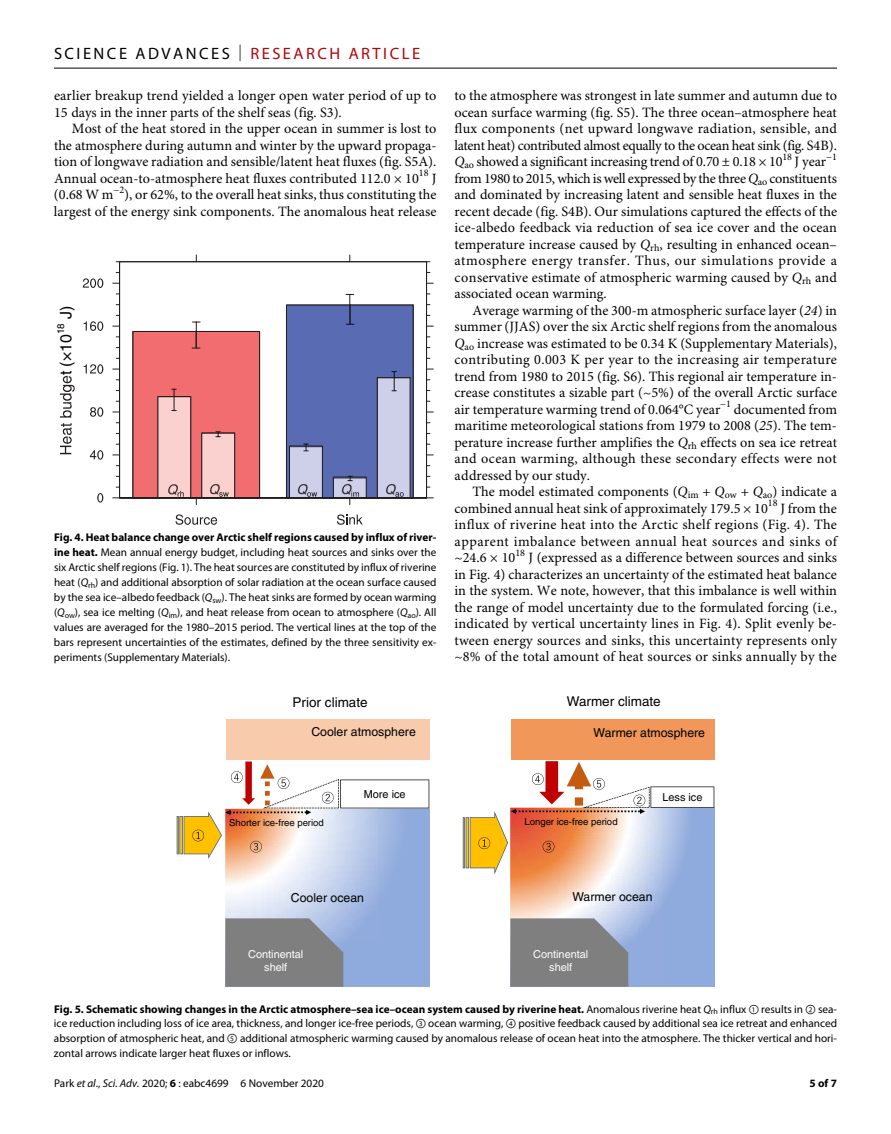
<style>
.page{position:relative;width:891px;height:1134px;background:#fff}
.page>*{position:absolute;margin:0;border:0;box-sizing:border-box;transform-origin:0 0}
.t1{font:16.5px "Myriad Pro";letter-spacing:.15em;color:#000}
.t2{font:15.9px "Helvetica";color:#000}
.t3{font:14.25px/16.5px "Minion Pro";letter-spacing:.005em;color:#000;text-align:justify}
.t4{font:13.5px "Helvetica";color:#000}
.t5{font:12.3px "Helvetica";color:#000}
.t6{font:11.25px/15px "Myriad Pro";color:#000;text-align:justify}
.t7{font:700 11.25px "Myriad Pro";color:#000}
.t8{font:10.95px/13px "Helvetica";color:#fff;text-align:center}
.t9{font:10.95px "Helvetica";color:#000}
.t10{font:9.75px "Helvetica";color:#000}
.t11{font:9.6px "Helvetica";color:#000}
.s1{font-weight:300}
.s2{color:#b10508}
.s3{font-weight:700}
.s4{font-style:italic}
</style>
<div class="page">
<hr style="left:54px;top:68px;width:783px;height:1px;background:#000">
<svg style="left:60px;top:376px;width:15px;height:78px"></svg>
<svg style="left:176px;top:514px;width:41px;height:11px"></svg>
<svg style="left:337px;top:514px;width:26px;height:11px"></svg>
<svg style="left:97px;top:493px;width:6px;height:10px"></svg>
<svg style="left:90px;top:450px;width:13px;height:10px"></svg>
<svg style="left:90px;top:407px;width:13px;height:10px"></svg>
<svg style="left:84px;top:364px;width:19px;height:10px"></svg>
<svg style="left:84px;top:321px;width:19px;height:10px"></svg>
<svg style="left:83px;top:278px;width:20px;height:10px"></svg>
<svg style="left:119px;top:261px;width:308px;height:238px"></svg>
<img style="left:510px;top:807px;width:205px;height:180px">
<svg style="left:510px;top:918px;width:118px;height:69px;background:#838587"></svg>
<div style="left:511px;top:719px;width:204px;height:41px;background:#f1975a"></div>
<svg style="left:225px;top:918px;width:118px;height:69px;background:#828487"></svg>
<div style="left:226px;top:719px;width:204px;height:41px;background:#f8cbad"></div>
<svg style="left:463px;top:761px;width:251px;height:114px"></svg>
<svg style="left:177px;top:762px;width:252px;height:97px"></svg>
<p class="t1" style="left:54px;top:40px;width:368px">SCIENCE ADVANCES <span class="s1">|</span> <span class="s2">RESEARCH ARTICLE</span></p>
<p class="t3" style="left:54px;top:89px;width:384px">earlier breakup trend yielded a longer open water period of up to<br>15 days in the inner parts of the shelf seas (fig. S3).</p>
<p class="t3" style="left:54px;top:122px;width:384px;text-indent:18px">Most of the heat stored in the upper ocean in summer is lost to the atmosphere during autumn and winter by the upward propaga&shy;tion of longwave radiation and sensible/latent heat fluxes (fig. S5A).<br>Annual ocean-to-atmosphere heat fluxes contributed 112.0 × 10<sup>18</sup> J (0.68 W m<sup>−2</sup>), or 62%, to the overall heat sinks, thus constituting the largest of the energy sink components. The anomalous heat release</p>
<p class="t2" style="left:57px;top:319px;width:15px;rotate:-90deg">J)</p>
<p class="t10" style="left:55px;top:334px;width:12px;rotate:-90deg">18</p>
<p class="t2" style="left:57px;top:375px;width:43px;rotate:-90deg">t (×10</p>
<p class="t6" style="left:54px;top:530px;width:384px"><span class="s3">Fig. 4. Heat balance change over Arctic shelf regions caused by influx of river&shy;ine heat.</span> Mean annual energy budget, including heat sources and sinks over the six Arctic shelf regions (Fig. 1). The heat sources are constituted by influx of riverine heat (<span class="s4">Q</span><sub>rh</sub>) and additional absorption of solar radiation at the ocean surface caused by the sea ice–albedo feedback (<span class="s4">Q</span><sub>sw</sub>). The heat sinks are formed by ocean warming (<span class="s4">Q</span><sub>ow</sub>), sea ice melting (<span class="s4">Q</span><sub>im</sub>), and heat release from ocean to atmosphere (<span class="s4">Q</span><sub>ao</sub>). All values are averaged for the 1980–2015 period. The vertical lines at the top of the bars represent uncertainties of the estimates, defined by the three sensitivity ex&shy;periments (Supplementary Materials).</p>
<p class="t4" style="left:293px;top:694px;width:77px">Prior climate</p>
<p class="t5" style="left:311px;top:724px;width:106px">Cooler atmosphere</p>
<p class="t3" style="left:454px;top:89px;width:384px">to the atmosphere was strongest in late summer and autumn due to ocean surface warming (fig. S5). The three ocean–atmosphere heat flux components (net upward longwave radiation, sensible, and latent heat) contributed almost equally to the ocean heat sink (fig. S4B).<br><span class="s4">Q</span><sub>ao</sub> showed a significant increasing trend of 0.70 ± 0.18 × 10<sup>18</sup> J year<sup>−1 </sup>from 1980 to 2015, which is well expressed by the three <span class="s4">Q</span><sub>ao</sub> constituents and dominated by increasing latent and sensible heat fluxes in the recent decade (fig. S4B). Our simulations captured the effects of the ice-albedo feedback via reduction of sea ice cover and the ocean temperature increase caused by <span class="s4">Q</span><sub>rh</sub>, resulting in enhanced ocean– atmosphere energy transfer. Thus, our simulations provide a conservative estimate of atmospheric warming caused by <span class="s4">Q</span><sub>rh</sub> and associated ocean warming.</p>
<p class="t3" style="left:454px;top:303px;width:384px;text-indent:18px">Average warming of the 300-m atmospheric surface layer (<span class="s4">24</span>) in summer (JJAS) over the six Arctic shelf regions from the anomalous <span class="s4">Q</span><sub>ao</sub> increase was estimated to be 0.34 K (Supplementary Materials), contributing 0.003 K per year to the increasing air temperature trend from 1980 to 2015 (fig. S6). This regional air temperature in&shy;crease constitutes a sizable part (~5%) of the overall Arctic surface air temperature warming trend of 0.064°C year<sup>−1</sup> documented from maritime meteorological stations from 1979 to 2008 (<span class="s4">25</span>). The tem&shy;perature increase further amplifies the <span class="s4">Q</span><sub>rh</sub> effects on sea ice retreat and ocean warming, although these secondary effects were not addressed by our study.</p>
<p class="t3" style="left:454px;top:485px;width:384px;text-indent:18px">The model estimated components (<span class="s4">Q</span><sub>im</sub> + <span class="s4">Q</span><sub>ow</sub> + <span class="s4">Q</span><sub>ao</sub>) indicate a combined annual heat sink of approximately 179.5 × 10<sup>18</sup> J from the influx of riverine heat into the Arctic shelf regions (Fig. 4). The apparent imbalance between annual heat sources and sinks of ~24.6 × 10<sup>18</sup> J (expressed as a difference between sources and sinks in Fig. 4) characterizes an uncertainty of the estimated heat balance in the system. We note, however, that this imbalance is well within the range of model uncertainty due to the formulated forcing (i.e., indicated by vertical uncertainty lines in Fig. 4). Split evenly be&shy;tween energy sources and sinks, this uncertainty represents only ~8% of the total amount of heat sources or sinks annually by the</p>
<p class="t4" style="left:567px;top:693px;width:95px">Warmer climate</p>
<p class="t5" style="left:594px;top:726px;width:113px">Warmer atmosphere</p>
<p class="t11" style="left:229px;top:817px;width:96px">Shorter ice-free period</p>
<p class="t9" style="left:364px;top:787px;width:43px">More ice</p>
<p class="t11" style="left:525px;top:816px;width:95px">Longer ice-free period</p>
<p class="t9" style="left:662px;top:791px;width:42px">Less ice</p>
<p class="t5" style="left:291px;top:891px;width:75px">Cooler ocean</p>
<p class="t8" style="left:248px;top:948px;width:57px">Continental shelf</p>
<p class="t5" style="left:572px;top:890px;width:82px">Warmer ocean</p>
<p class="t8" style="left:533px;top:948px;width:57px">Continental shelf</p>
<p class="t6" style="left:54px;top:1001px;width:785px"><span class="s3">Fig. 5. Schematic showing changes in the Arctic atmosphere–sea ice–ocean system caused by riverine heat.</span> Anomalous riverine heat <span class="s4">Q</span><sub>rh</sub> influx ① results in ② sea&shy;ice reduction including loss of ice area, thickness, and longer ice-free periods, ③ ocean warming, ④ positive feedback caused by additional sea ice retreat and enhanced absorption of atmospheric heat, and ⑤ additional atmospheric warming caused by anomalous release of ocean heat into the atmosphere. The thicker vertical and hori&shy;zontal arrows indicate larger heat fluxes or inflows.</p>
<p class="t6" style="left:54px;top:1076px;width:271px">Park <span class="s4">et al</span>., <span class="s4">Sci. Adv.</span> 2020; <span class="s3">6</span> : eabc4699 6 November 2020</p>
<p class="t7" style="left:810px;top:1074px;width:29px">5 of 7</p>
</div>
